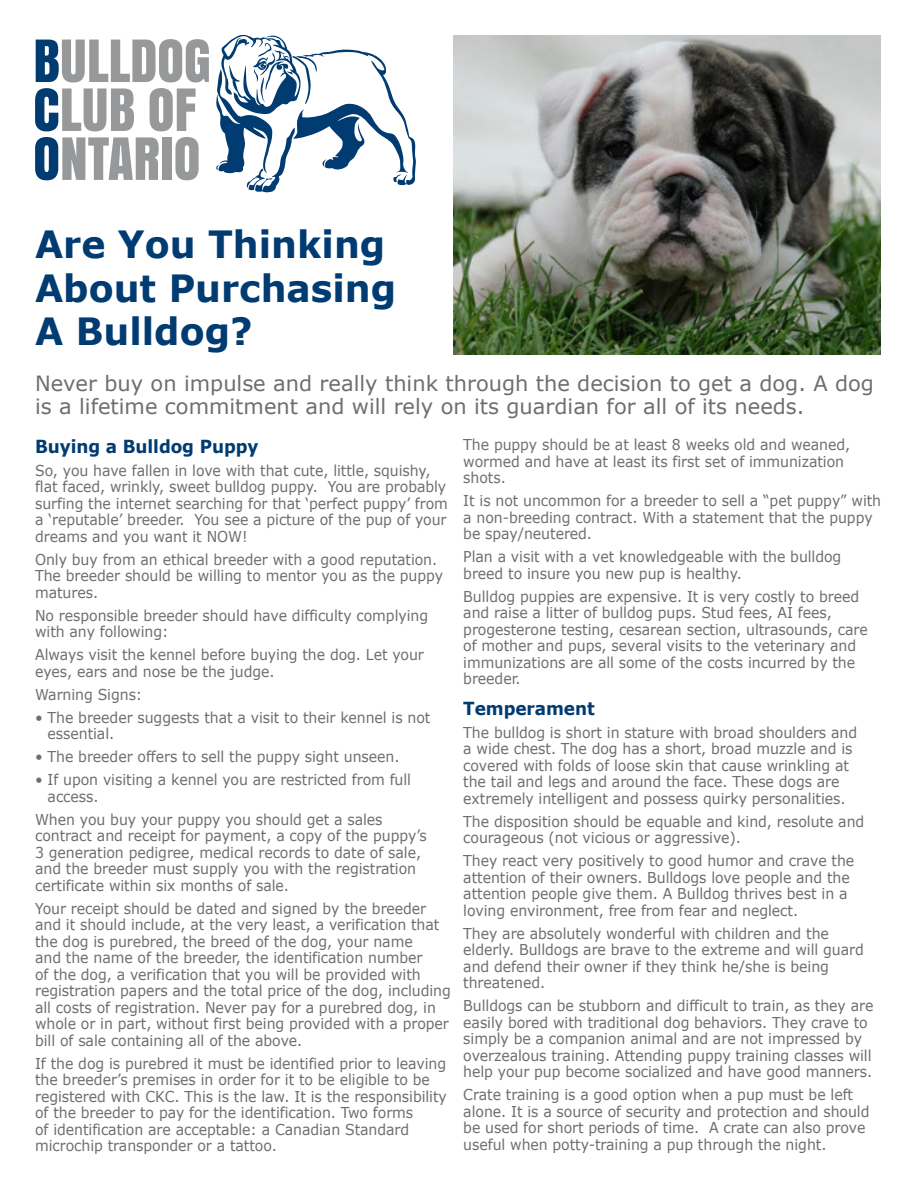
<style>
.page{position:relative;width:918px;height:1188px;background:#fff}
.page>*{position:absolute;margin:0;border:0;box-sizing:border-box;transform-origin:0 0}
.t1{font:700 37.5px/43.5px "Verdana";color:#003b71}
.t2{font:21px/22.5px "Verdana";color:#6d6e71}
.t3{font:700 18px "Verdana";letter-spacing:-.005em;color:#003b71;scale:.94 1}
.t4{font:15px/16.5px "Verdana";letter-spacing:-.005em;color:#6d6e71;scale:.94 1}
</style>
<div class="page">
<img style="left:454px;top:35px;width:427px;height:319px">
<svg style="left:216px;top:35px;width:200px;height:158px"></svg>
<svg style="left:35px;top:39px;width:174px;height:92px"></svg>
<svg style="left:35px;top:137px;width:124px;height:43px"></svg>
<div style="left:162px;top:137px;width:9px;height:43px;background:#96989a"></div>
<svg style="left:175px;top:137px;width:24px;height:43px"></svg>
<h1 class="t1" style="left:35px;top:223px;width:363px">Are You Thinking<br>About Purchasing<br>A Bulldog?</h1>
<h2 class="t2" style="left:35px;top:373px;width:840px">Never buy on impulse and really think through the decision to get a dog. A dog is a lifetime commitment and will rely on its guardian for all of its needs.</h2>
<p class="t3" style="left:35px;top:435px;width:239px">Buying a Bulldog Puppy</p>
<p class="t4" style="left:35px;top:462px;width:441px">So, you have fallen in love with that cute, little, squishy, flat faced, wrinkly, sweet bulldog puppy. You are probably surfing the internet searching for that ‘perfect puppy’ from a ‘reputable’ breeder. You see a picture of the pup of your dreams and you want it NOW!</p>
<p class="t4" style="left:35px;top:551px;width:436px">Only buy from an ethical breeder with a good reputation.<br>The breeder should be willing to mentor you as the puppy matures.</p>
<p class="t4" style="left:35px;top:607px;width:420px">No responsible breeder should have difficulty complying with any following:</p>
<p class="t4" style="left:35px;top:647px;width:415px">Always visit the kennel before buying the dog. Let your eyes, ears and nose be the judge.</p>
<p class="t4" style="left:35px;top:686px;width:116px">Warning Signs:</p>
<p class="t4" style="left:48px;top:709px;width:409px;text-indent:-13px">• The breeder suggests that a visit to their kennel is not essential.</p>
<p class="t4" style="left:35px;top:749px;width:389px">• The breeder offers to sell the puppy sight unseen.</p>
<p class="t4" style="left:48px;top:772px;width:388px;text-indent:-13px">• If upon visiting a kennel you are restricted from full access.</p>
<p class="t4" style="left:35px;top:811px;width:418px">When you buy your puppy you should get a sales contract and receipt for payment, a copy of the puppy’s 3 generation pedigree, medical records to date of sale, and the breeder must supply you with the registration certificate within six months of sale.</p>
<p class="t4" style="left:35px;top:900px;width:444px">Your receipt should be dated and signed by the breeder and it should include, at the very least, a verification that the dog is purebred, the breed of the dog, your name<br>and the name of the breeder, the identification number<br>of the dog, a verification that you will be provided with registration papers and the total price of the dog, including all costs of registration. Never pay for a purebred dog, in whole or in part, without first being provided with a proper bill of sale containing all of the above.</p>
<p class="t4" style="left:35px;top:1055px;width:440px">If the dog is purebred it must be identified prior to leaving the breeder’s premises in order for it to be eligible to be registered with CKC. This is the law. It is the responsibility of the breeder to pay for the identification. Two forms<br>of identification are acceptable: a Canadian Standard microchip transponder or a tattoo.</p>
<p class="t4" style="left:463px;top:437px;width:413px">The puppy should be at least 8 weeks old and weaned, wormed and have at least its first set of immunization shots.</p>
<p class="t4" style="left:463px;top:493px;width:446px">It is not uncommon for a breeder to sell a “pet puppy” with a non-breeding contract. With a statement that the puppy be spay/neutered.</p>
<p class="t4" style="left:463px;top:549px;width:404px">Plan a visit with a vet knowledgeable with the bulldog breed to insure you new pup is healthy.</p>
<p class="t4" style="left:463px;top:588px;width:432px">Bulldog puppies are expensive. It is very costly to breed and raise a litter of bulldog pups. Stud fees, AI fees, progesterone testing, cesarean section, ultrasounds, care of mother and pups, several visits to the veterinary and immunizations are all some of the costs incurred by the breeder.</p>
<p class="t3" style="left:463px;top:697px;width:141px">Temperament</p>
<p class="t4" style="left:463px;top:724px;width:421px">The bulldog is short in stature with broad shoulders and a wide chest. The dog has a short, broad muzzle and is covered with folds of loose skin that cause wrinkling at the tail and legs and around the face. These dogs are extremely intelligent and possess quirky personalities.</p>
<p class="t4" style="left:463px;top:813px;width:428px">The disposition should be equable and kind, resolute and courageous (not vicious or aggressive).</p>
<p class="t4" style="left:463px;top:853px;width:417px">They react very positively to good humor and crave the attention of their owners. Bulldogs love people and the attention people give them. A Bulldog thrives best in a loving environment, free from fear and neglect.</p>
<p class="t4" style="left:463px;top:925px;width:428px">They are absolutely wonderful with children and the elderly. Bulldogs are brave to the extreme and will guard and defend their owner if they think he/she is being threatened.</p>
<p class="t4" style="left:463px;top:998px;width:438px">Bulldogs can be stubborn and difficult to train, as they are easily bored with traditional dog behaviors. They crave to simply be a companion animal and are not impressed by overzealous training. Attending puppy training classes will help your pup become socialized and have good manners.</p>
<p class="t4" style="left:463px;top:1087px;width:434px">Crate training is a good option when a pup must be left alone. It is a source of security and protection and should be used for short periods of time. A crate can also prove useful when potty-training a pup through the night.</p>
</div>
